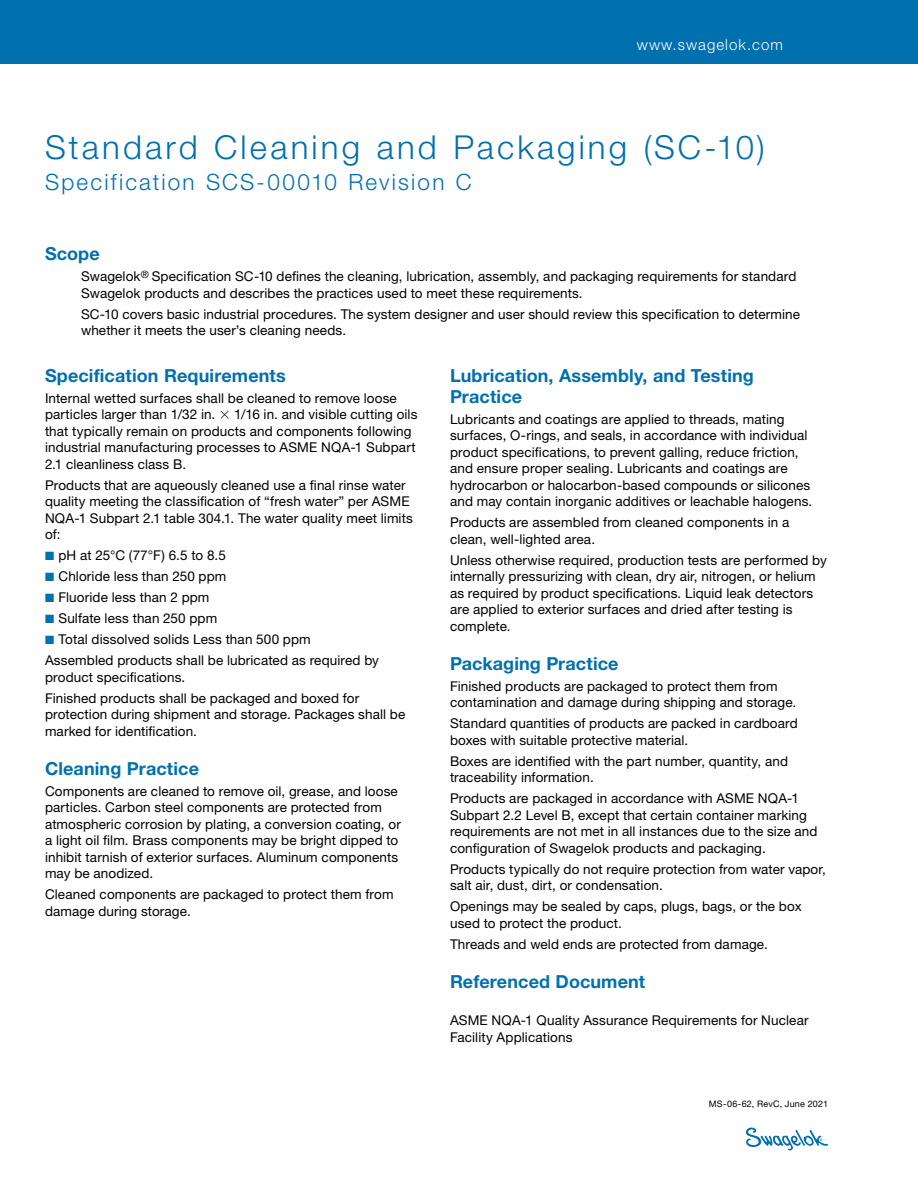
<style>
.page{position:relative;width:918px;height:1188px;background:#fff}
.page>*{position:absolute;margin:0;border:0;box-sizing:border-box;transform-origin:0 0}
.t1{font:300 33px "Helvetica Neue LT Std";letter-spacing:.095em;color:#0070af}
.subtitle{font:300 22.5px "Helvetica Neue LT Std";letter-spacing:.095em;color:#0070af}
.section_hd{font:700 18px/21px "Helvetica Neue LT Std";letter-spacing:.005em;color:#0070af}
.t2{font:300 15px "Helvetica Neue LT Std";letter-spacing:.07em;color:#fff}
.BC{font:13.5px/16.5px "Helvetica Neue LT Std";letter-spacing:.01em;color:#000}
.credits{font:9px "Helvetica Neue LT Std";letter-spacing:.02em;color:#000}
.s1{color:#0070af}
</style>
<div class="page">
<svg style="left:746px;top:1128px;width:82px;height:22px"></svg>
<div style="left:0;top:0;width:918px;height:64px;background:#0070af"></div>
<p class="t2" style="left:637px;top:36px;width:148px">www.swagelok.com</p>
<p class="t1" style="left:45px;top:127px;width:721px">Standard Cleaning and Packaging (SC-10)</p>
<p class="subtitle" style="left:45px;top:168px;width:428px">Specification SCS-00010 Revision C</p>
<p class="section_hd" style="left:45px;top:243px;width:56px">Scope</p>
<p class="BC" style="left:81px;top:268px;width:717px">Swagelok<sup>®</sup> Specification SC-10 defines the cleaning, lubrication, assembly, and packaging requirements for standard<br>Swagelok products and describes the practices used to meet these requirements.</p>
<p class="BC" style="left:81px;top:306px;width:721px">SC-10 covers basic industrial procedures. The system designer and user should review this specification to determine whether it meets the user’s cleaning needs.</p>
<p class="section_hd" style="left:45px;top:365px;width:242px">Specification Requirements</p>
<p class="BC" style="left:45px;top:390px;width:353px">Internal wetted surfaces shall be cleaned to remove loose particles larger than 1/32 in.</p>
<p class="section_hd" style="left:450px;top:365px;width:305px">Lubrication, Assembly, and Testing<br>Practice</p>
<p class="BC" style="left:450px;top:411px;width:364px">Lubricants and coatings are applied to threads, mating surfaces, O-rings, and seals, in accordance with individual product specifications, to prevent galling, reduce friction, and ensure proper sealing. Lubricants and coatings are hydrocarbon or halocarbon-based compounds or silicones and may contain inorganic additives or leachable halogens.</p>
<p class="BC" style="left:450px;top:514px;width:341px">Products are assembled from cleaned components in a clean, well-lighted area.</p>
<p class="BC" style="left:450px;top:552px;width:378px">Unless otherwise required, production tests are performed by internally pressurizing with clean, dry air, nitrogen, or helium as required by product specifications. Liquid leak detectors are applied to exterior surfaces and dried after testing is complete.</p>
<p class="section_hd" style="left:450px;top:653px;width:170px">Packaging Practice</p>
<p class="BC" style="left:450px;top:678px;width:348px">Finished products are packaged to protect them from contamination and damage during shipping and storage.</p>
<p class="BC" style="left:450px;top:715px;width:349px">Standard quantities of products are packed in cardboard boxes with suitable protective material.</p>
<p class="BC" style="left:450px;top:753px;width:340px">Boxes are identified with the part number, quantity, and traceability information.</p>
<p class="BC" style="left:450px;top:790px;width:369px">Products are packaged in accordance with ASME NQA-1<br>Subpart 2.2 Level B, except that certain container marking requirements are not met in all instances due to the size and configuration of Swagelok products and packaging.</p>
<p class="BC" style="left:450px;top:861px;width:378px">Products typically do not require protection from water vapor, salt air, dust, dirt, or condensation.</p>
<p class="BC" style="left:450px;top:898px;width:353px">Openings may be sealed by caps, plugs, bags, or the box used to protect the product.</p>
<p class="BC" style="left:450px;top:936px;width:319px">Threads and weld ends are protected from damage.</p>
<p class="section_hd" style="left:450px;top:971px;width:197px">Referenced Document</p>
<p class="BC" style="left:450px;top:1012px;width:360px">ASME NQA-1 Quality Assurance Requirements for Nuclear<br>Facility Applications</p>
<p class="BC" style="left:45px;top:406px;width:374px;text-indent:189px">1/16 in. and visible cutting oils that typically remain on products and components following industrial manufacturing processes to ASME NQA-1 Subpart 2.1 cleanliness class B.</p>
<p class="BC" style="left:45px;top:477px;width:369px">Products that are aqueously cleaned use a final rinse water quality meeting the classification of “fresh water” per ASME NQA-1 Subpart 2.1 table 304.1. The water quality meet limits of:</p>
<p class="BC" style="left:45px;top:547px;width:183px"><span class="s1">■</span> pH at 25°C (77°F) 6.5 to 8.5</p>
<p class="BC" style="left:45px;top:568px;width:183px"><span class="s1">■</span> Chloride less than 250 ppm</p>
<p class="BC" style="left:45px;top:589px;width:166px"><span class="s1">■</span> Fluoride less than 2 ppm</p>
<p class="BC" style="left:45px;top:610px;width:174px"><span class="s1">■</span> Sulfate less than 250 ppm</p>
<p class="BC" style="left:45px;top:631px;width:267px"><span class="s1">■</span> Total dissolved solids Less than 500 ppm</p>
<p class="BC" style="left:45px;top:652px;width:336px">Assembled products shall be lubricated as required by product specifications.</p>
<p class="BC" style="left:45px;top:690px;width:362px">Finished products shall be packaged and boxed for protection during shipment and storage. Packages shall be marked for identification.</p>
<p class="section_hd" style="left:45px;top:758px;width:156px">Cleaning Practice</p>
<p class="BC" style="left:45px;top:783px;width:357px">Components are cleaned to remove oil, grease, and loose particles. Carbon steel components are protected from atmospheric corrosion by plating, a conversion coating, or a light oil film. Brass components may be bright dipped to inhibit tarnish of exterior surfaces. Aluminum components may be anodized.</p>
<p class="BC" style="left:45px;top:886px;width:350px">Cleaned components are packaged to protect them from damage during storage.</p>
<p class="credits" style="left:709px;top:1098px;width:121px">MS-06-62, RevC, June 2021</p>
</div>
